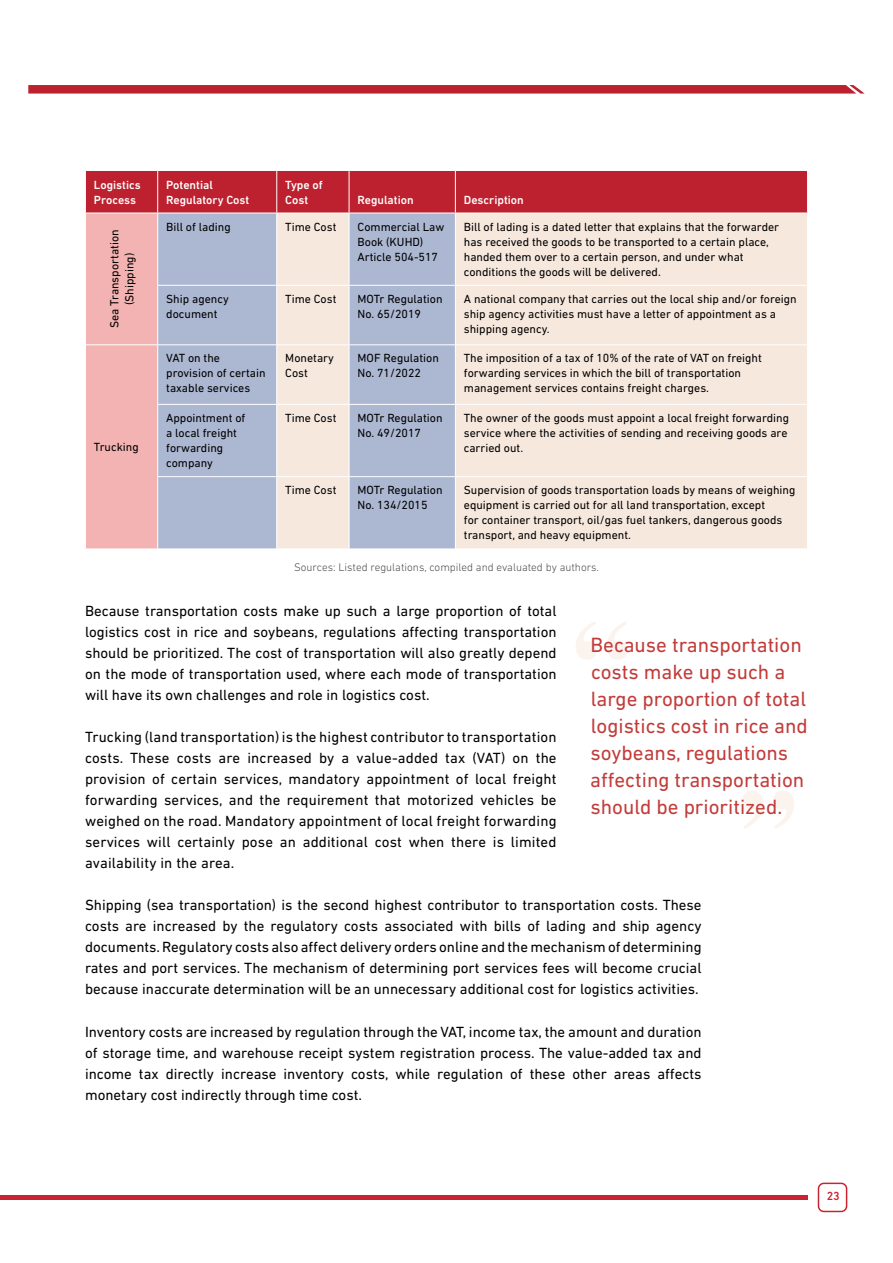
<style>
.page{position:relative;width:893px;height:1263px;background:#fff}
.page>*{position:absolute;margin:0;border:0;box-sizing:border-box;transform-origin:0 0}
.t1{font:21px/27px "DIN Next LT Pro";color:#c23c3a}
.t2{font:15px/21px "DIN Next LT Pro";color:#000;text-align:justify}
.t3{font:12px/15px "DIN Next LT Pro";color:#000}
.t4{font:500 12px/15px "DIN Next LT Pro";color:#fff}
.t5{font:500 12px "DIN Next LT Pro";color:#ca2433}
.t6{font:300 11.25px "DIN Next LT Pro";color:#4d4d4f}
</style>
<div class="page">
<svg style="left:86px;top:171px;width:721px;height:378px;background:#d46269"></svg>
<div style="left:158px;top:214px;width:118px;height:335px;background:#acb7d2"></div>
<svg style="left:277px;top:214px;width:530px;height:335px;background:#e8dedb"></svg>
<hr style="left:157px;top:171px;width:1px;height:42px;background:#fff">
<hr style="left:276px;top:171px;width:1px;height:42px;background:#fff">
<hr style="left:349px;top:171px;width:1px;height:42px;background:#fff">
<hr style="left:455px;top:171px;width:1px;height:42px;background:#fff">
<hr style="left:85px;top:213px;width:73px;height:1px;background:#fff">
<hr style="left:158px;top:213px;width:119px;height:1px;background:#fff">
<hr style="left:157px;top:213px;width:1px;height:72px;background:#fff">
<hr style="left:277px;top:213px;width:72px;height:1px;background:#fff">
<hr style="left:276px;top:213px;width:1px;height:72px;background:#fff">
<hr style="left:349px;top:213px;width:106px;height:1px;background:#fff">
<hr style="left:349px;top:213px;width:1px;height:72px;background:#fff">
<hr style="left:455px;top:213px;width:353px;height:1px;background:#fff">
<hr style="left:455px;top:213px;width:1px;height:72px;background:#fff">
<hr style="left:157px;top:285px;width:120px;height:1px;background:#fff">
<hr style="left:157px;top:286px;width:1px;height:58px;background:#fff">
<hr style="left:277px;top:285px;width:72px;height:1px;background:#fff">
<hr style="left:276px;top:286px;width:1px;height:58px;background:#fff">
<hr style="left:349px;top:285px;width:106px;height:1px;background:#fff">
<hr style="left:349px;top:286px;width:1px;height:58px;background:#fff">
<hr style="left:455px;top:285px;width:353px;height:1px;background:#fff">
<hr style="left:455px;top:286px;width:1px;height:58px;background:#fff">
<hr style="left:85px;top:344px;width:73px;height:1px;background:#fff">
<hr style="left:158px;top:344px;width:119px;height:1px;background:#fff">
<hr style="left:157px;top:345px;width:1px;height:59px;background:#fff">
<hr style="left:277px;top:344px;width:72px;height:1px;background:#fff">
<hr style="left:276px;top:345px;width:1px;height:59px;background:#fff">
<hr style="left:349px;top:344px;width:106px;height:1px;background:#fff">
<hr style="left:349px;top:345px;width:1px;height:59px;background:#fff">
<hr style="left:455px;top:344px;width:353px;height:1px;background:#fff">
<hr style="left:455px;top:345px;width:1px;height:59px;background:#fff">
<hr style="left:157px;top:404px;width:120px;height:1px;background:#fff">
<hr style="left:157px;top:405px;width:1px;height:71px;background:#fff">
<hr style="left:277px;top:404px;width:72px;height:1px;background:#fff">
<hr style="left:276px;top:405px;width:1px;height:71px;background:#fff">
<hr style="left:349px;top:404px;width:106px;height:1px;background:#fff">
<hr style="left:349px;top:405px;width:1px;height:71px;background:#fff">
<hr style="left:455px;top:404px;width:353px;height:1px;background:#fff">
<hr style="left:455px;top:405px;width:1px;height:71px;background:#fff">
<hr style="left:157px;top:476px;width:120px;height:1px;background:#fff">
<hr style="left:157px;top:477px;width:1px;height:72px;background:#fff">
<hr style="left:277px;top:476px;width:72px;height:1px;background:#fff">
<hr style="left:276px;top:477px;width:1px;height:72px;background:#fff">
<hr style="left:349px;top:476px;width:106px;height:1px;background:#fff">
<hr style="left:349px;top:477px;width:1px;height:72px;background:#fff">
<hr style="left:455px;top:476px;width:353px;height:1px;background:#fff">
<hr style="left:455px;top:477px;width:1px;height:72px;background:#fff">
<svg style="left:576px;top:622px;width:51px;height:38px"></svg>
<svg style="left:743px;top:791px;width:51px;height:38px"></svg>
<svg style="left:28px;top:85px;width:837px;height:9px;background:#c12e3b"></svg>
<hr style="left:0;top:1195px;width:808px;height:4px;background:#ca2433">
<div style="left:818px;top:1182px;width:29px;height:30px;border:2px solid #ca2433;border-radius:5px"></div>
<p class="t4" style="left:94px;top:178px;width:48px">Logistics<br>Process</p>
<p class="t4" style="left:166px;top:178px;width:85px">Potential<br>Regulatory Cost</p>
<p class="t4" style="left:285px;top:178px;width:39px">Type of<br>Cost</p>
<p class="t4" style="left:358px;top:193px;width:58px">Regulation</p>
<p class="t4" style="left:464px;top:193px;width:61px">Description</p>
<p class="t3" style="left:107px;top:328px;width:100px;text-align:center;rotate:-90deg">Sea Transportation (Shipping)</p>
<p class="t3" style="left:166px;top:219px;width:66px">Bill of lading</p>
<p class="t3" style="left:285px;top:219px;width:53px">Time Cost</p>
<p class="t3" style="left:358px;top:219px;width:88px">Commercial Law<br>Book (KUHD)<br>Article 504-517</p>
<p class="t3" style="left:464px;top:219px;width:317px">Bill of lading is a dated letter that explains that the forwarder has received the goods to be transported to a certain place, handed them over to a certain person, and under what conditions the goods will be delivered.</p>
<p class="t3" style="left:166px;top:291px;width:64px">Ship agency document</p>
<p class="t3" style="left:285px;top:291px;width:53px">Time Cost</p>
<p class="t3" style="left:358px;top:291px;width:87px">MOTr Regulation<br>No. 65/2019</p>
<p class="t3" style="left:464px;top:291px;width:334px">A national company that carries out the local ship and/or foreign ship agency activities must have a letter of appointment as a shipping agency.</p>
<p class="t3" style="left:166px;top:351px;width:101px">VAT on the provision of certain taxable services</p>
<p class="t3" style="left:285px;top:351px;width:50px">Monetary<br>Cost</p>
<p class="t3" style="left:358px;top:351px;width:83px">MOF Regulation<br>No. 71/2022</p>
<p class="t3" style="left:464px;top:351px;width:299px">The imposition of a tax of 10% of the rate of VAT on freight forwarding services in which the bill of transportation management services contains freight charges.</p>
<p class="t3" style="left:166px;top:410px;width:81px">Appointment of a local freight forwarding company</p>
<p class="t3" style="left:285px;top:410px;width:53px">Time Cost</p>
<p class="t3" style="left:358px;top:410px;width:87px">MOTr Regulation<br>No. 49/2017</p>
<p class="t3" style="left:464px;top:410px;width:327px">The owner of the goods must appoint a local freight forwarding service where the activities of sending and receiving goods are carried out.</p>
<p class="t3" style="left:285px;top:482px;width:53px">Time Cost</p>
<p class="t3" style="left:358px;top:482px;width:87px">MOTr Regulation<br>No. 134/2015</p>
<p class="t3" style="left:464px;top:482px;width:333px">Supervision of goods transportation loads by means of weighing equipment is carried out for all land transportation, except<br>for container transport, oil/gas fuel tankers, dangerous goods transport, and heavy equipment.</p>
<p class="t6" style="left:294px;top:560px;width:306px">Sources: Listed regulations, compiled and evaluated by authors.</p>
<p class="t2" style="left:85px;top:600px;width:473px">Because transportation costs make up such a large proportion of total logistics cost in rice and soybeans, regulations affecting transportation should be prioritized. The cost of transportation will also greatly depend on the mode of transportation used, where each mode of transportation will have its own challenges and role in logistics cost.</p>
<p class="t2" style="left:85px;top:726px;width:473px">Trucking (land transportation) is the highest contributor to transportation costs. These costs are increased by a value-added tax (VAT) on the provision of certain services, mandatory appointment of local freight forwarding services, and the requirement that motorized vehicles be weighed on the road. Mandatory appointment of local freight forwarding services will certainly pose an additional cost when there is limited availability in the area.</p>
<p class="t2" style="left:85px;top:894px;width:618px">Shipping (sea transportation) is the second highest contributor to transportation costs. These costs are increased by the regulatory costs associated with bills of lading and ship agency documents. Regulatory costs also affect delivery orders online and the mechanism of determining rates and port services. The mechanism of determining port services fees will become crucial because inaccurate determination will be an unnecessary additional cost for logistics activities.</p>
<p class="t2" style="left:85px;top:1021px;width:618px">Inventory costs are increased by regulation through the VAT, income tax, the amount and duration of storage time, and warehouse receipt system registration process. The value-added tax and income tax directly increase inventory costs, while regulation of these other areas affects monetary cost indirectly through time cost.</p>
<p class="t3" style="left:94px;top:440px;width:46px">Trucking</p>
<h1 class="t1" style="left:590px;top:631px;width:219px">Because transportation costs make up such a large proportion of total logistics cost in rice and soybeans, regulations affecting transportation should be prioritized.</h1>
<p class="t5" style="left:827px;top:1189px;width:15px">23</p>
</div>
